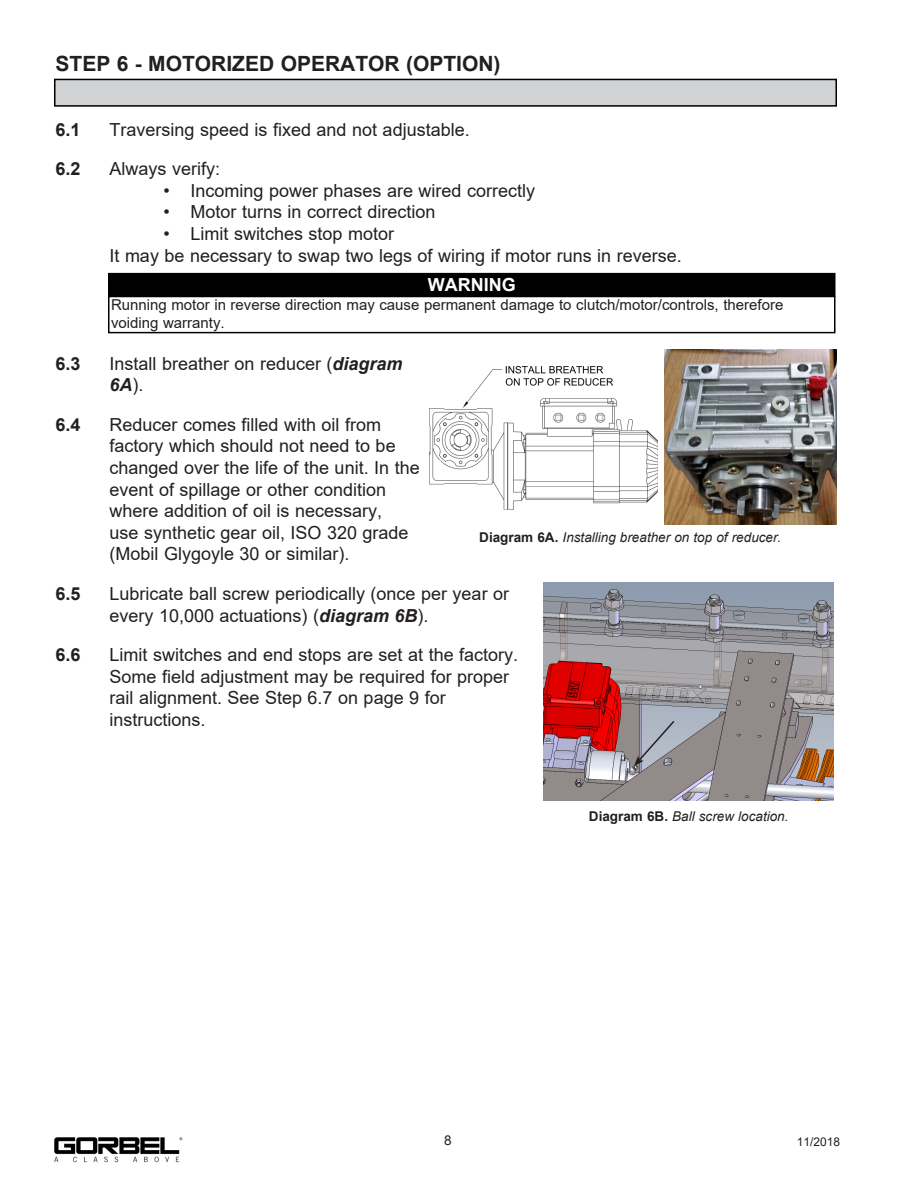
<style>
.page{position:relative;width:918px;height:1188px;background:#fff}
.page>*{position:absolute;margin:0;border:0;box-sizing:border-box;transform-origin:0 0}
.t1{font:700 21px "Arial";color:#231f20}
.t2{font:18px "Arial";color:#231f20}
.t3{font:700 18px "Arial";color:#231f20}
.t4{font:700 18px "Arial";color:#fff}
.t5{font:italic 700 18px "Arial";color:#231f20}
.t6{font:15px "Arial";color:#231f20}
.t7{font:italic 13.5px "Arial";color:#231f20}
.t8{font:13.5px "Arial";color:#231f20}
.t9{font:12px "Arial";color:#231f20}
.s1{font-weight:700;font-style:italic}
.s2{font-weight:400;font-style:normal}
.s3{font-weight:700;font-style:normal}
</style>
<div class="page">
<img style="left:54px;top:1137px;width:129px;height:26px">
<div style="left:54px;top:79px;width:783px;height:28px;background:#d1d2d4;border:2px solid #000"></div>
<div style="left:109px;top:274px;width:726px;height:22px;background:#000"></div>
<div style="left:108px;top:273px;width:728px;height:24px;border:2px solid #000"></div>
<div style="left:108px;top:296px;width:728px;height:37px;border:2px solid #000"></div>
<img style="left:429px;top:366px;width:228px;height:144px">
<img style="left:665px;top:350px;width:172px;height:175px">
<img style="left:543px;top:582px;width:291px;height:219px">
<svg style="left:634px;top:719px;width:42px;height:47px;background:#9da0aa"></svg>
<p class="t1" style="left:56px;top:49px;width:447px">STEP 6 - MOTORIZED OPERATOR (OPTION)</p>
<p class="t3" style="left:56px;top:117px;width:27px">6.1</p>
<p class="t2" style="left:110px;top:117px;width:362px">Traversing speed is fixed and not adjustable.</p>
<p class="t3" style="left:56px;top:156px;width:27px">6.2</p>
<p class="t2" style="left:110px;top:156px;width:112px">Always verify:</p>
<p class="t2" style="left:164px;top:178px;width:373px">• Incoming power phases are wired correctly</p>
<p class="t2" style="left:164px;top:200px;width:274px">• Motor turns in correct direction</p>
<p class="t2" style="left:164px;top:221px;width:232px">• Limit switches stop motor</p>
<p class="t2" style="left:110px;top:243px;width:574px">It may be necessary to swap two legs of wiring if motor runs in reverse.</p>
<p class="t4" style="left:428px;top:272px;width:89px">WARNING</p>
<p class="t6" style="left:111px;top:294px;width:674px">Running motor in reverse direction may cause permanent damage to clutch/motor/controls, therefore</p>
<p class="t6" style="left:111px;top:312px;width:115px">voiding warranty.</p>
<p class="t3" style="left:56px;top:351px;width:27px">6.3</p>
<p class="t2" style="left:110px;top:351px;width:295px">Install breather on reducer (<span class="s1">diagram</span></p>
<p class="t5" style="left:110px;top:373px;width:36px">6A<span class="s2">).</span></p>
<p class="t3" style="left:56px;top:412px;width:27px">6.4</p>
<p class="t2" style="left:110px;top:412px;width:273px">Reducer comes filled with oil from</p>
<p class="t2" style="left:110px;top:434px;width:288px">factory which should not need to be</p>
<p class="t2" style="left:110px;top:455px;width:312px">changed over the life of the unit. In the</p>
<p class="t2" style="left:110px;top:477px;width:278px">event of spillage or other condition</p>
<p class="t2" style="left:110px;top:498px;width:274px">where addition of oil is necessary,</p>
<p class="t2" style="left:110px;top:520px;width:301px">use synthetic gear oil, ISO 320 grade</p>
<p class="t2" style="left:110px;top:542px;width:242px">(Mobil Glygoyle 30 or similar).</p>
<p class="t3" style="left:56px;top:581px;width:27px">6.5</p>
<p class="t2" style="left:110px;top:581px;width:401px">Lubricate ball screw periodically (once per year or</p>
<p class="t2" style="left:110px;top:603px;width:321px">every 10,000 actuations) (<span class="s1">diagram 6B</span>).</p>
<p class="t3" style="left:56px;top:642px;width:27px">6.6</p>
<p class="t2" style="left:110px;top:642px;width:410px">Limit switches and end stops are set at the factory.</p>
<p class="t2" style="left:110px;top:664px;width:401px">Some field adjustment may be required for proper</p>
<p class="t2" style="left:110px;top:686px;width:338px">rail alignment. See Step 6.7 on page 9 for</p>
<p class="t2" style="left:110px;top:707px;width:98px">instructions.</p>
<p class="t7" style="left:479px;top:529px;width:304px"><span class="s3">Diagram 6A.</span> Installing breather on top of reducer.</p>
<p class="t7" style="left:589px;top:808px;width:201px"><span class="s3">Diagram 6B.</span> Ball screw location.</p>
<p class="t8" style="left:444px;top:1131px;width:9px">8</p>
<p class="t9" style="left:797px;top:1133px;width:45px">11/2018</p>
</div>
